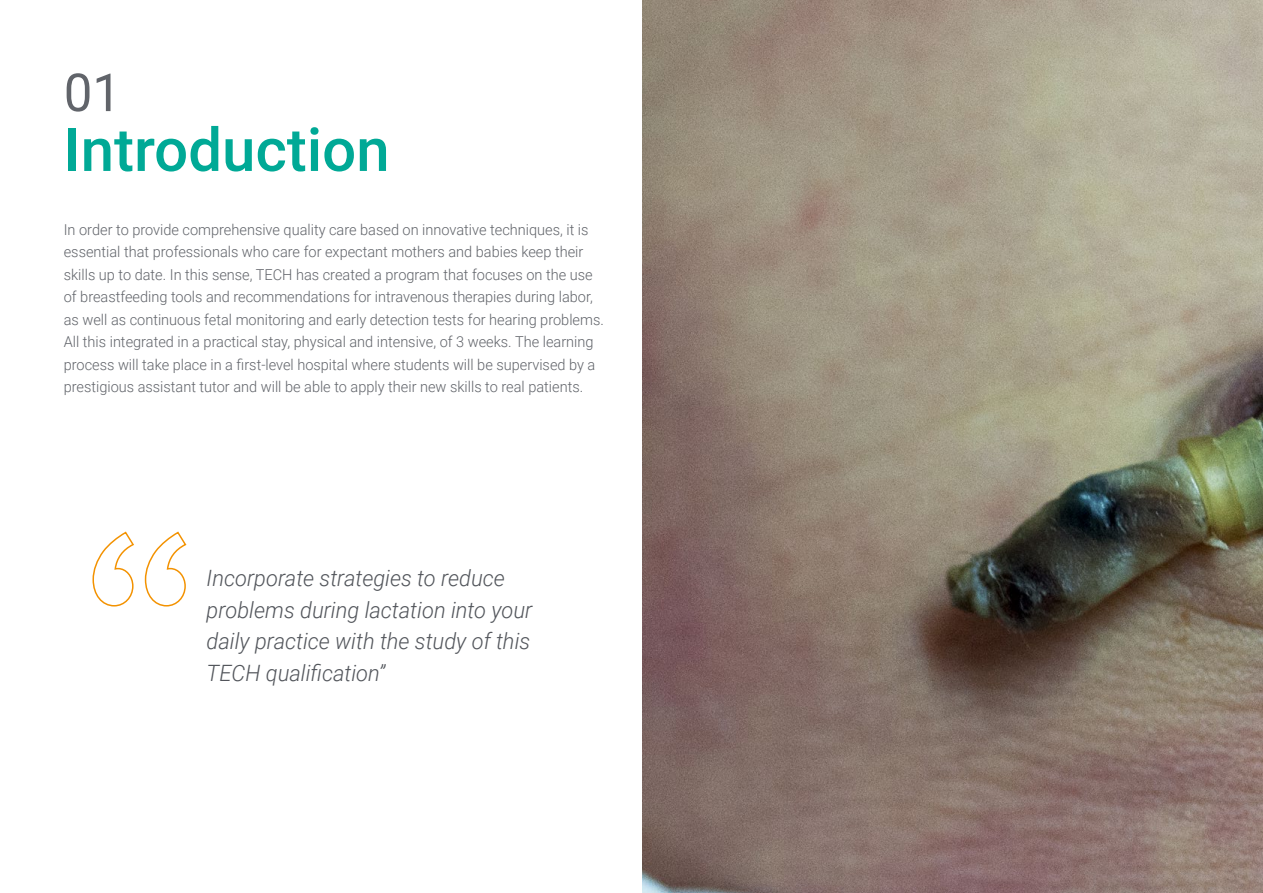
<style>
.page{position:relative;width:1263px;height:893px;background:#fff}
.page>*{position:absolute;margin:0;border:0;box-sizing:border-box;transform-origin:0 0}
.t1{font:500 60px "Roboto";color:#00a996}
.t2{font:52.5px "Roboto";color:#61646a}
.t3{font:italic 300 22.5px/31.5px "Roboto";color:#52555b}
.t4{font:300 15px/22.5px "Roboto";color:#61646a}
</style>
<div class="page">
<svg style="left:92px;top:531px;width:95px;height:76px"></svg>
<img style="left:642px;top:0;width:621px;height:893px">
<h2 class="t2" style="left:64px;top:56px;width:59px">01</h2>
<h1 class="t1" style="left:64px;top:108px;width:327px">Introduction</h1>
<p class="t4" style="left:64px;top:217px;width:542px">In order to provide comprehensive quality care based on innovative techniques, it is essential that professionals who care for expectant mothers and babies keep their skills up to date. In this sense, TECH has created a program that focuses on the use of breastfeeding tools and recommendations for intravenous therapies during labor, as well as continuous fetal monitoring and early detection tests for hearing problems.<br>All this integrated in a practical stay, physical and intensive, of 3 weeks. The learning process will take place in a first-level hospital where students will be supervised by a prestigious assistant tutor and will be able to apply their new skills to real patients.</p>
<h3 class="t3" style="left:207px;top:561px;width:327px">Incorporate strategies to reduce problems during lactation into your daily practice with the study of this<br>TECH qualification”</h3>
</div>
